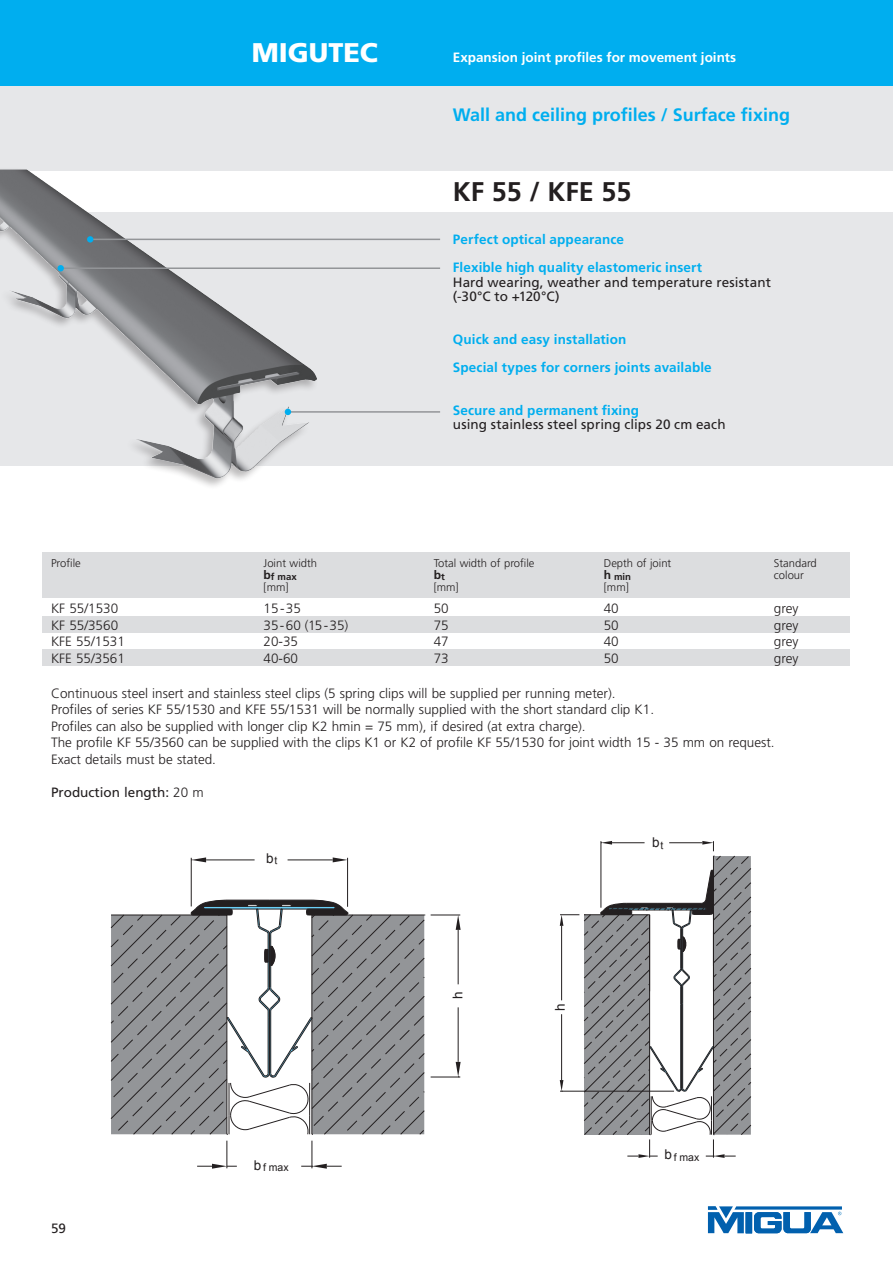
<style>
.page{position:relative;width:893px;height:1263px;background:#fff}
.page>*{position:absolute;margin:0;border:0;box-sizing:border-box;transform-origin:0 0}
.t1{font:700 27px "Frutiger";color:#231f20}
.t2{font:900 27px "Frutiger";color:#fff}
.t3{font:700 18px "Frutiger";color:#00aeef}
.t4{font:300 13.5px/16.5px "Frutiger";color:#231f20}
.t5{font:700 13.5px/28.5px "Frutiger";letter-spacing:.01em;color:#00aeef}
.t6{font:13.5px/14.2px "Frutiger";letter-spacing:.005em;color:#231f20}
.t7{font:700 13.5px "Frutiger";color:#fff}
.t8{font:13.5px "Arial";color:#231f20}
.t9{font:700 12px "Frutiger";color:#231f20}
.t10{font:300 11.25px "Frutiger";color:#231f20}
.t11{font:10.5px "Arial";color:#231f20}
.t12{font:700 9.6px "Frutiger";color:#231f20}
.s1{font-size:12px}
.s2{font-weight:300}
.s3{font-size:13.5px}
</style>
<div class="page">
<svg style="left:708px;top:1206px;width:135px;height:28px"></svg>
<div style="left:0;top:85px;width:893px;height:85px;background:#e6e7e9"></div>
<div style="left:0;top:0;width:893px;height:85px;background:#00aeef"></div>
<div style="left:0;top:212px;width:893px;height:254px;background:#e6e7e9"></div>
<div style="left:0;top:167px;width:319px;height:322px;background:#231f20;opacity:.3"></div>
<img style="left:0;top:170px;width:67px;height:139px">
<div style="left:43px;top:616px;width:807px;height:16px;background:#dcdddf"></div>
<div style="left:43px;top:649px;width:807px;height:17px;background:#dcdddf"></div>
<div style="left:42px;top:552px;width:808px;height:46px;background:#dcdddf"></div>
<hr style="left:347px;top:858px;width:1px;height:49px;background:#231f20">
<hr style="left:191px;top:858px;width:1px;height:48px;background:#231f20">
<hr style="left:288px;top:859px;width:45px;height:1px;background:#231f20">
<hr style="left:206px;top:859px;width:49px;height:1px;background:#231f20">
<svg style="left:333px;top:857px;width:15px;height:5px"></svg>
<svg style="left:191px;top:857px;width:15px;height:5px"></svg>
<svg style="left:197px;top:1141px;width:40px;height:28px"></svg>
<svg style="left:301px;top:1141px;width:41px;height:28px"></svg>
<hr style="left:458px;top:930px;width:1px;height:54px;background:#231f20">
<hr style="left:458px;top:1007px;width:1px;height:55px;background:#231f20">
<svg style="left:431px;top:915px;width:30px;height:15px"></svg>
<svg style="left:431px;top:1062px;width:30px;height:16px"></svg>
<svg style="left:111px;top:899px;width:314px;height:236px"></svg>
<hr style="left:90px;top:239px;width:350px;height:1px;background:#939598">
<div style="left:87px;top:236px;width:6px;height:7px;background:#00aeef;border-radius:50%"></div>
<hr style="left:60px;top:267px;width:380px;height:2px;background:#939598">
<svg style="left:58px;top:265px;width:6px;height:6px"></svg>
<hr style="left:288px;top:411px;width:152px;height:2px;background:#939598">
<svg style="left:285px;top:409px;width:6px;height:6px"></svg>
<svg style="left:560px;top:841px;width:192px;height:317px"></svg>
<h1 class="t2" style="left:252px;top:36px;width:128px">MIGUTEC</h1>
<p class="t7" style="left:453px;top:50px;width:285px">Expansion joint profiles for movement joints</p>
<h2 class="t3" style="left:453px;top:104px;width:339px">Wall and ceiling profiles / Surface fixing</h2>
<h1 class="t1" style="left:453px;top:176px;width:180px">KF 55 / KFE 55</h1>
<p class="t5" style="left:453px;top:225px;width:251px">Perfect optical appearance<br>Flexible high quality elastomeric insert</p>
<p class="t6" style="left:453px;top:275px;width:320px">Hard wearing, weather and temperature resistant (-30°C to +120°C)</p>
<p class="t5" style="left:453px;top:325px;width:260px">Quick and easy installation<br>Special types for corners joints available</p>
<p class="t5" style="left:453px;top:396px;width:188px">Secure and permanent fixing</p>
<p class="t6" style="left:453px;top:417px;width:274px">using stainless steel spring clips 20 cm each</p>
<p class="t10" style="left:51px;top:556px;width:31px">Profile</p>
<p class="t10" style="left:264px;top:556px;width:55px">Joint width</p>
<p class="t10" style="left:434px;top:556px;width:102px">Total width of profile</p>
<p class="t10" style="left:604px;top:556px;width:69px">Depth of joint</p>
<p class="t10" style="left:774px;top:556px;width:44px">Standard</p>
<p class="t12" style="left:264px;top:571px;width:35px"><span class="s1">b</span>f max</p>
<p class="t9" style="left:434px;top:567px;width:13px">b<sub>t</sub></p>
<p class="t12" style="left:604px;top:571px;width:29px"><span class="s1">h</span> min</p>
<p class="t10" style="left:774px;top:568px;width:32px">colour</p>
<p class="t10" style="left:264px;top:580px;width:26px">[mm]</p>
<p class="t10" style="left:434px;top:580px;width:26px">[mm]</p>
<p class="t10" style="left:604px;top:580px;width:26px">[mm]</p>
<p class="t4" style="left:51px;top:600px;width:69px">KF 55/1530</p>
<p class="t4" style="left:264px;top:600px;width:39px">15-35</p>
<p class="t4" style="left:434px;top:600px;width:17px">50</p>
<p class="t4" style="left:604px;top:600px;width:17px">40</p>
<p class="t4" style="left:774px;top:600px;width:26px">grey</p>
<p class="t4" style="left:51px;top:617px;width:69px">KF 55/3560</p>
<p class="t4" style="left:264px;top:617px;width:86px">35-60 (15-35)</p>
<p class="t4" style="left:434px;top:617px;width:17px">75</p>
<p class="t4" style="left:604px;top:617px;width:17px">50</p>
<p class="t4" style="left:774px;top:617px;width:26px">grey</p>
<p class="t4" style="left:51px;top:633px;width:75px">KFE 55/1531</p>
<p class="t4" style="left:264px;top:633px;width:36px">20-35</p>
<p class="t4" style="left:434px;top:633px;width:17px">47</p>
<p class="t4" style="left:604px;top:633px;width:17px">40</p>
<p class="t4" style="left:774px;top:633px;width:26px">grey</p>
<p class="t4" style="left:51px;top:650px;width:75px">KFE 55/3561</p>
<p class="t4" style="left:264px;top:650px;width:36px">40-60</p>
<p class="t4" style="left:434px;top:650px;width:17px">73</p>
<p class="t4" style="left:604px;top:650px;width:17px">50</p>
<p class="t4" style="left:774px;top:650px;width:26px">grey</p>
<p class="t4" style="left:51px;top:685px;width:725px">Continuous steel insert and stainless steel clips (5 spring clips will be supplied per running meter).<br>Profiles of series KF 55/1530 and KFE 55/1531 will be normally supplied with the short standard clip K1.<br>Profiles can also be supplied with longer clip K2 hmin = 75 mm), if desired (at extra charge).<br>The profile KF 55/3560 can be supplied with the clips K1 or K2 of profile KF 55/1530 for joint width 15 - 35 mm on request.<br>Exact details must be stated.</p>
<p class="t6" style="left:51px;top:785px;width:154px">Production length: <span class="s2">20 m</span></p>
<p class="t6" style="left:51px;top:1221px;width:17px">59</p>
<p class="t8" style="left:266px;top:849px;width:13px">b<sub>t</sub></p>
<p class="t11" style="left:254px;top:1160px;width:36px"><span class="s3">b</span> f max</p>
<p class="t8" style="left:449px;top:999px;width:9px;rotate:-90deg">h</p>
<p class="t8" style="left:551px;top:1011px;width:9px;rotate:-90deg">h</p>
<p class="t8" style="left:652px;top:833px;width:13px">b<sub>t</sub></p>
<p class="t11" style="left:664px;top:1150px;width:36px"><span class="s3">b</span> f max</p>
</div>
